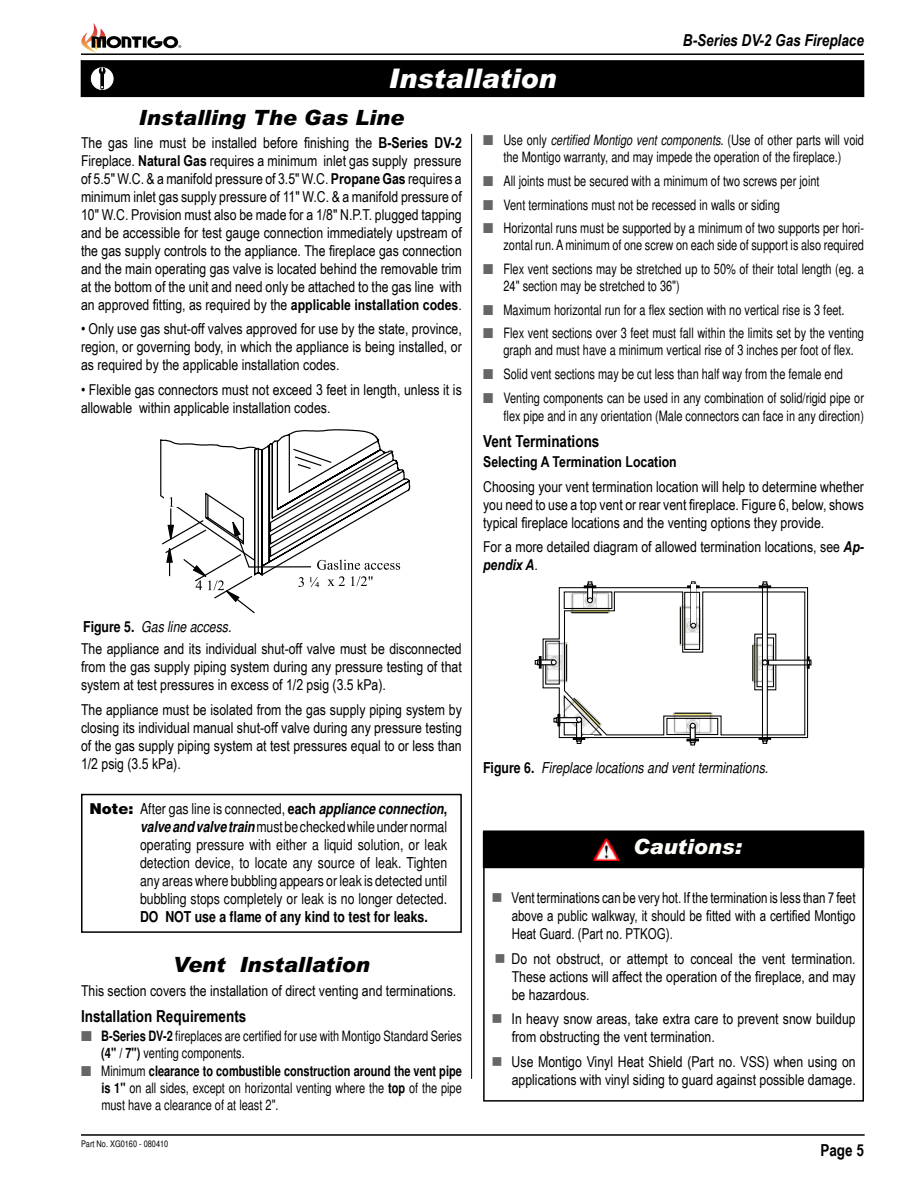
<style>
.page{position:relative;width:918px;height:1188px;background:#fff}
.page>*{position:absolute;margin:0;border:0;box-sizing:border-box;transform-origin:0 0}
.t1{font:italic 900 27px "Arial";color:#fff}
.t2{font:italic 900 21px "Arial";color:#000}
.t3{font:italic 900 21px "Arial";color:#fffffa}
.t4{font:700 16.5px "Arial Narrow";color:#000}
.t5{font:italic 700 16.5px "Arial Narrow";color:#000}
.t6{font:15px/18px "Arial Narrow";color:#000;text-align:justify}
.t7{font:condensed 15px/18px "Helvetica";color:#000;text-align:justify}
.t8{font:15px/18px "Arial Narrow";color:#000;text-align:justify;scale:.94 1}
.t9{font:italic condensed 15px "Helvetica";color:#000}
.t10{font:700 condensed 15px "Helvetica";color:#000}
.t11{font:700 15px "Arial Narrow";color:#000}
.t12{font:condensed 14.25px/17.1px "Helvetica";color:#000;scale:.94 1}
.t13{font:condensed 9px "Helvetica";color:#000}
.s1{font-weight:700}
.s2{font-weight:700;font-style:normal}
.s3{font-weight:900;font-stretch:normal}
.s4{font-weight:700;font-style:italic}
.s5{color:#666}
.s6{font-style:italic}
</style>
<div class="page">
<hr style="left:471px;top:134px;width:1px;height:945px;background:#000">
<hr style="left:81px;top:1134px;width:784px;height:2px;background:#000">
<hr style="left:81px;top:53px;width:783px;height:2px;background:#000">
<svg style="left:143px;top:36px;width:4px;height:12px"></svg>
<svg style="left:81px;top:23px;width:60px;height:30px"></svg>
<svg style="left:147px;top:36px;width:34px;height:13px"></svg>
<div style="left:81px;top:61px;width:783px;height:36px;background:#000"></div>
<div style="left:81px;top:60px;width:783px;height:37px;border:1px solid #000"></div>
<div style="left:81px;top:794px;width:381px;height:139px;border:2px solid #000"></div>
<svg style="left:160px;top:429px;width:251px;height:185px"></svg>
<div style="left:768px;top:660px;width:44px;height:5px;border:1px solid #000"></div>
<svg style="left:535px;top:581px;width:275px;height:165px"></svg>
<hr style="left:674px;top:713px;width:37px;height:1px;background:#000">
<div style="left:90px;top:67px;width:24px;height:24px;background:#fff;border-radius:50%"></div>
<div style="left:90px;top:66px;width:24px;height:25px;border:1px solid #000;border-radius:50%"></div>
<svg style="left:99px;top:67px;width:7px;height:22px"></svg>
<div style="left:483px;top:832px;width:381px;height:36px;background:#000"></div>
<div style="left:483px;top:830px;width:381px;height:272px;border:2px solid #000"></div>
<img style="left:593px;top:838px;width:26px;height:23px">
<h1 class="t1" style="left:389px;top:62px;width:169px">Installation</h1>
<p class="t5" style="left:683px;top:28px;width:183px">B-Series DV-2 Gas Fireplace</p>
<h2 class="t2" style="left:139px;top:104px;width:267px">Installing The Gas Line</h2>
<p class="t6" style="left:81px;top:133px;width:382px">The gas line must be installed before finishing the <span class="s1">B-Series DV-2<br></span>Fireplace. <span class="s1">Natural Gas</span> requires a minimum inlet gas supply pressure of 5.5" W.C. &amp; a manifold pressure of 3.5" W.C. <span class="s1">Propane Gas</span> requires a minimum inlet gas supply pressure of 11" W.C. &amp; a manifold pressure of 10" W.C. Provision must also be made for a 1/8" N.P.T. plugged tapping and be accessible for test gauge connection immediately upstream of the gas supply controls to the appliance. The fireplace gas connection and the main operating gas valve is located behind the removable trim at the bottom of the unit and need only be attached to the gas line with an approved fitting, as required by the <span class="s1">applicable installation codes</span>.</p>
<p class="t6" style="left:81px;top:320px;width:382px">• Only use gas shut-off valves approved for use by the state, province, region, or governing body, in which the appliance is being installed, or as required by the applicable installation codes.</p>
<p class="t6" style="left:81px;top:380px;width:382px">• Flexible gas connectors must not exceed 3 feet in length, unless it is allowable within applicable installation codes.</p>
<p class="t9" style="left:83px;top:618px;width:150px"><span class="s2">Figure 5.</span> Gas line access.</p>
<p class="t6" style="left:81px;top:640px;width:382px">The appliance and its individual shut-off valve must be disconnected from the gas supply piping system during any pressure testing of that system at test pressures in excess of 1/2 psig (3.5 kPa).</p>
<p class="t6" style="left:81px;top:700px;width:382px">The appliance must be isolated from the gas supply piping system by closing its individual manual shut-off valve during any pressure testing of the gas supply piping system at test pressures equal to or less than 1/2 psig (3.5 kPa).</p>
<p class="t7" style="left:140px;top:800px;width:309px;text-indent:-51px"><span class="s3">Note:</span> After gas line is connected, <span class="s1">each</span> <span class="s4">appliance connection</span><span class="s1">, </span><span class="s4">valve and valve train</span> must be checked while under normal operating pressure with either a liquid solution, or leak detection device, to locate any source of leak. Tighten any areas where bubbling appears or leak is detected until bubbling stops completely or leak is no longer detected.</p>
<p class="t10" style="left:140px;top:908px;width:289px">DO NOT use a flame of any kind to test for leaks.</p>
<h2 class="t2" style="left:173px;top:952px;width:199px">Vent Installation</h2>
<p class="t6" style="left:81px;top:981px;width:377px">This section covers the installation of direct venting and terminations.</p>
<p class="t4" style="left:81px;top:1004px;width:167px">Installation Requirements</p>
<p class="t12" style="left:101px;top:1028px;width:385px;text-indent:-20px"><span class="s5">■</span> <span class="s1">B-Series DV-2</span> fireplaces are certified for use with Montigo Standard Series <span class="s1">(4" / 7")</span> venting components.</p>
<p class="t12" style="left:101px;top:1062px;width:385px;text-align:justify;text-indent:-20px"><span class="s5">■</span> Minimum <span class="s1">clearance to combustible construction around the vent pipe is 1"</span> on all sides, except on horizontal venting where the <span class="s1">top</span> of the pipe must have a clearance of at least 2".</p>
<p class="t13" style="left:81px;top:1139px;width:89px">Part No. XG0160 - 080410</p>
<p class="t12" style="left:483px;top:132px;width:407px;text-align:center"><span class="s5">■</span> Use only <span class="s6">certified Montigo vent components.</span> (Use of other parts will void the Montigo warranty, and may impede the operation of the fireplace.)</p>
<p class="t12" style="left:483px;top:172px;width:359px"><span class="s5">■</span> All joints must be secured with a minimum of two screws per joint</p>
<p class="t12" style="left:483px;top:196px;width:317px"><span class="s5">■</span> Vent terminations must not be recessed in walls or siding</p>
<p class="t12" style="left:483px;top:219px;width:407px;text-align:right"><span class="s5">■</span> Horizontal runs must be supported by a minimum of two supports per hori&shy;zontal run. A minimum of one screw on each side of support is also required</p>
<p class="t12" style="left:504px;top:260px;width:385px;text-indent:-20px"><span class="s5">■</span> Flex vent sections may be stretched up to 50% of their total length (eg. a<br>24" section may be stretched to 36")</p>
<p class="t12" style="left:483px;top:301px;width:386px"><span class="s5">■</span> Maximum horizontal run for a flex section with no vertical rise is 3 feet.</p>
<p class="t12" style="left:504px;top:325px;width:385px;text-indent:-20px"><span class="s5">■</span> Flex vent sections over 3 feet must fall within the limits set by the venting graph and must have a minimum vertical rise of 3 inches per foot of flex.</p>
<p class="t12" style="left:483px;top:365px;width:384px"><span class="s5">■</span> Solid vent sections may be cut less than half way from the female end</p>
<p class="t12" style="left:483px;top:388px;width:407px;line-height:18px;text-align:right"><span class="s5">■</span> Venting components can be used in any combination of solid/rigid pipe or flex pipe and in any orientation (Male connectors can face in any direction)</p>
<p class="t4" style="left:483px;top:429px;width:118px">Vent Terminations</p>
<p class="t11" style="left:483px;top:450px;width:195px">Selecting A Termination Location</p>
<p class="t6" style="left:483px;top:477px;width:382px">Choosing your vent termination location will help to determine whether you need to use a top vent or rear vent fireplace. Figure 6, below, shows typical fireplace locations and the venting options they provide.</p>
<p class="t6" style="left:483px;top:537px;width:382px">For a more detailed diagram of allowed termination locations, see <span class="s4">Ap&shy;pendix A</span>.</p>
<p class="t9" style="left:483px;top:758px;width:287px"><span class="s2">Figure 6.</span> Fireplace locations and vent terminations.</p>
<h2 class="t3" style="left:633px;top:834px;width:110px">Cautions:</h2>
<p class="t8" style="left:512px;top:888px;width:367px;text-indent:-20px"><span class="s5">■</span> Vent terminations can be very hot. If the termination is less than 7 feet above a public walkway, it should be fitted with a certified Montigo Heat Guard. (Part no. PTKOG).</p>
<p class="t6" style="left:512px;top:949px;width:346px;text-indent:-17px"><span class="s5">■</span> Do not obstruct, or attempt to conceal the vent termination.<br>These actions will affect the operation of the fireplace, and may be hazardous.</p>
<p class="t6" style="left:512px;top:1010px;width:346px;text-indent:-20px"><span class="s5">■</span> In heavy snow areas, take extra care to prevent snow buildup from obstructing the vent termination.</p>
<p class="t6" style="left:491px;top:1052px;width:366px;text-align:right"><span class="s5">■</span> Use Montigo Vinyl Heat Shield (Part no. VSS) when using on applications with vinyl siding to guard against possible damage.</p>
<p class="t4" style="left:820px;top:1137px;width:45px">Page 5</p>
</div>
